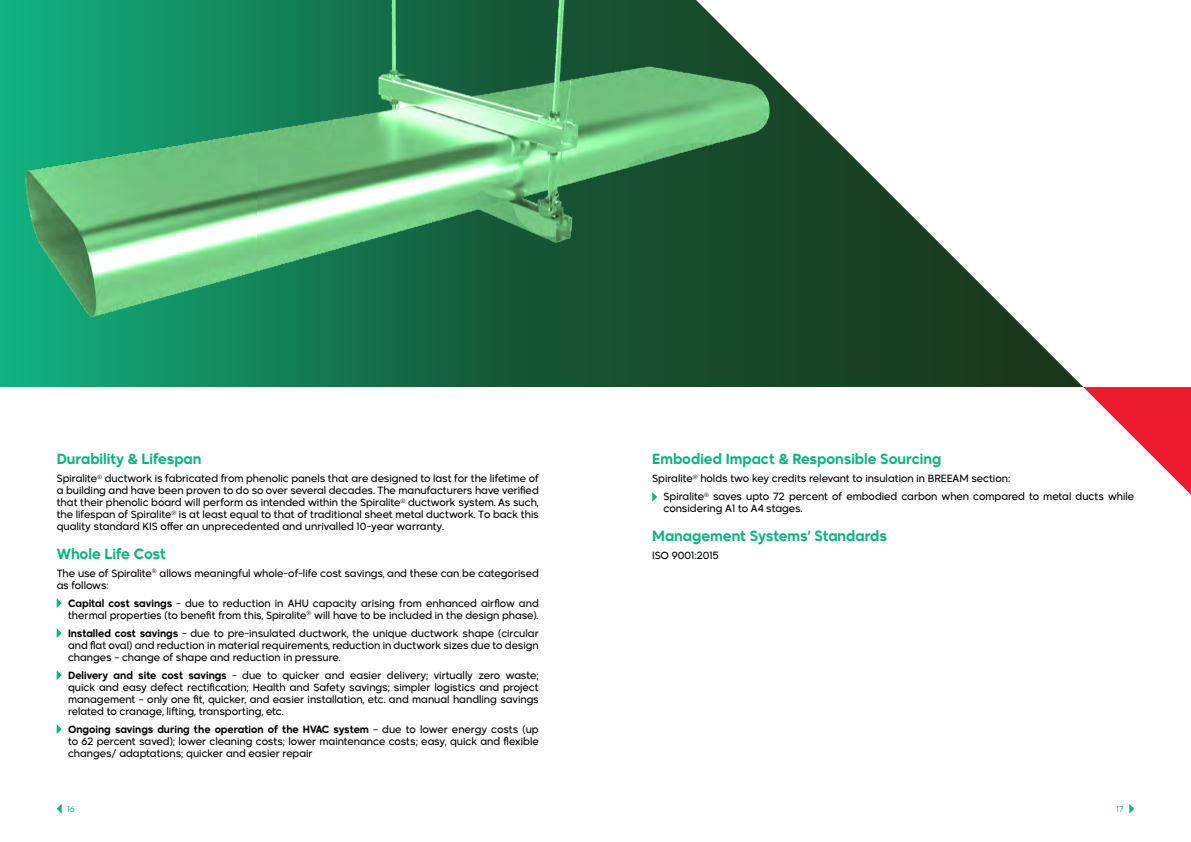
<style>
.page{position:relative;width:1191px;height:842px;background:#fff}
.page>*{position:absolute;margin:0;border:0;box-sizing:border-box;transform-origin:0 0}
.t1{font:600 14px "Madani";color:#09b582}
.t2{font:10px/12px "Madani";color:#000302;text-align:justify}
.t3{font:300 8px "Madani Arabic";color:#09b582}
.s1{font-weight:600}
</style>
<div class="page">
<svg style="left:0;top:0;width:1083px;height:387px"></svg>
<img style="left:1px;top:0;width:803px;height:387px">
<svg style="left:1083px;top:387px;width:108px;height:108px"></svg>
<svg style="left:57px;top:598px;width:5px;height:10px"></svg>
<svg style="left:57px;top:628px;width:5px;height:10px"></svg>
<svg style="left:57px;top:670px;width:5px;height:10px"></svg>
<svg style="left:57px;top:724px;width:5px;height:10px"></svg>
<svg style="left:1129px;top:804px;width:5px;height:10px"></svg>
<svg style="left:57px;top:804px;width:5px;height:10px"></svg>
<svg style="left:652px;top:492px;width:5px;height:10px"></svg>
<h1 class="t1" style="left:57px;top:448px;width:146px">Durability &amp; Lifespan</h1>
<p class="t2" style="left:57px;top:472px;width:483px">Spiralite<sup>®</sup> ductwork is fabricated from phenolic panels that are designed to last for the lifetime of a building and have been proven to do so over several decades. The manufacturers have verified that their phenolic board will perform as intended within the Spiralite<sup>®</sup> ductwork system. As such, the lifespan of Spiralite<sup>®</sup> is at least equal to that of traditional sheet metal ductwork. To back this quality standard KIS offer an unprecedented and unrivalled 10-year warranty.</p>
<h1 class="t1" style="left:57px;top:542px;width:111px">Whole Life Cost</h1>
<p class="t2" style="left:57px;top:566px;width:483px">The use of Spiralite<sup>®</sup> allows meaningful whole-of-life cost savings, and these can be categorised as follows:</p>
<p class="t2" style="left:68px;top:596px;width:472px"><span class="s1">Capital cost savings</span> - due to reduction in AHU capacity arising from enhanced airflow and thermal properties (to benefit from this, Spiralite<sup>®</sup> will have to be included in the design phase).</p>
<p class="t2" style="left:68px;top:626px;width:472px"><span class="s1">Installed cost savings</span> - due to pre-insulated ductwork, the unique ductwork shape (circular and flat oval) and reduction in material requirements, reduction in ductwork sizes due to design changes – change of shape and reduction in pressure.</p>
<p class="t2" style="left:68px;top:668px;width:472px"><span class="s1">Delivery and site cost savings</span> - due to quicker and easier delivery; virtually zero waste; quick and easy defect rectification; Health and Safety savings; simpler logistics and project management – only one fit, quicker, and easier installation, etc. and manual handling savings related to cranage, lifting, transporting, etc.</p>
<p class="t2" style="left:68px;top:722px;width:472px"><span class="s1">Ongoing savings during the operation of the HVAC system</span> – due to lower energy costs (up to 62 percent saved); lower cleaning costs; lower maintenance costs; easy, quick and flexible changes/ adaptations; quicker and easier repair</p>
<h1 class="t1" style="left:652px;top:448px;width:290px">Embodied Impact &amp; Responsible Sourcing</h1>
<p class="t2" style="left:663px;top:469px;width:472px;line-height:18px;text-indent:-11px">Spiralite<sup>®</sup> holds two key credits relevant to insulation in BREEAM section:<br>Spiralite<sup>®</sup> saves upto 72 percent of embodied carbon when compared to metal ducts while</p>
<p class="t2" style="left:663px;top:502px;width:140px">considering A1 to A4 stages.</p>
<h1 class="t1" style="left:652px;top:524px;width:236px">Management Systems’ Standards</h1>
<p class="t2" style="left:652px;top:548px;width:68px">ISO 9001:2015</p>
<p class="t3" style="left:67px;top:802px;width:9px">16</p>
<p class="t3" style="left:1116px;top:802px;width:9px">17</p>
</div>
